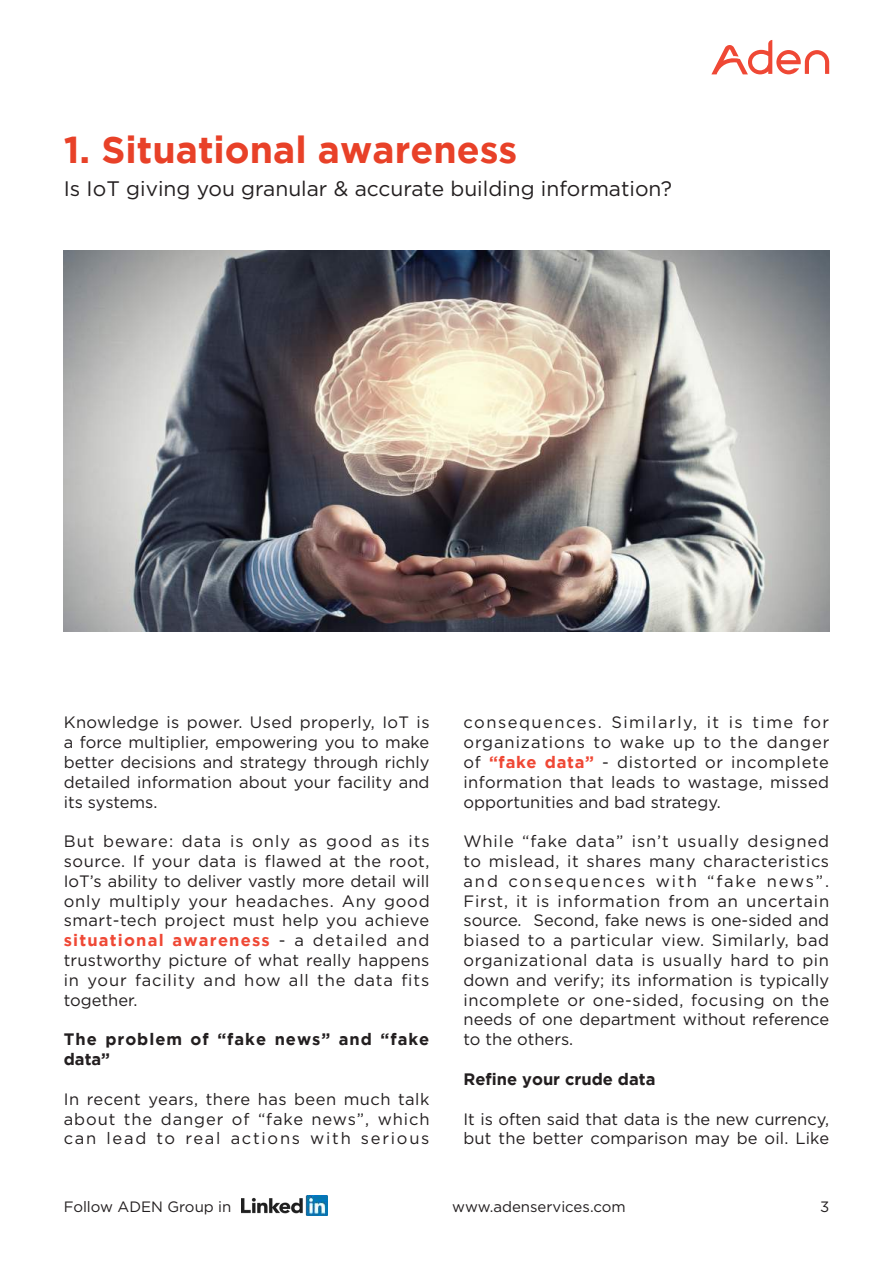
<style>
.page{position:relative;width:893px;height:1263px;background:#fff}
.page>*{position:absolute;margin:0;border:0;box-sizing:border-box;transform-origin:0 0}
.t1{font:700 37.5px "Gotham";color:#e84128}
.t2{font:21px "Gotham";color:#231f20}
.t3{font:16.5px/19.8px "Gotham";letter-spacing:.005em;color:#231f20;text-align:justify}
.t4{font:700 16.5px/19.8px "Gotham";letter-spacing:.06em;color:#231f20}
.t5{font:700 16.5px "Gotham";color:#231f20}
.t6{font:15px "Gotham";color:#231f20}
.s1{font-weight:700;color:#ef4835}
</style>
<div class="page">
<svg style="left:711px;top:40px;width:118px;height:34px"></svg>
<img style="left:241px;top:1196px;width:86px;height:19px">
<img style="left:64px;top:251px;width:765px;height:380px">
<h1 class="t1" style="left:64px;top:128px;width:455px">1. Situational awareness</h1>
<p class="t2" style="left:64px;top:175px;width:610px">Is IoT giving you granular &amp; accurate building information?</p>
<p class="t3" style="left:64px;top:712px;width:367px">Knowledge is power. Used properly, IoT is a force multiplier, empowering you to make better decisions and strategy through richly detailed information about your facility and its systems.</p>
<p class="t3" style="left:64px;top:831px;width:367px">But beware: data is only as good as its source. If your data is flawed at the root, IoT’s ability to deliver vastly more detail will only multiply your headaches. Any good smart-tech project must help you achieve <span class="s1">situational awareness</span> - a detailed and trustworthy picture of what really happens in your facility and how all the data fits together.</p>
<p class="t4" style="left:64px;top:1029px;width:367px">The problem of “fake news” and “fake data”</p>
<p class="t3" style="left:64px;top:1088px;width:367px">In recent years, there has been much talk about the danger of “fake news”, which can lead to real actions with serious</p>
<p class="t3" style="left:463px;top:712px;width:367px">consequences. Similarly, it is time for organizations to wake up to the danger of <span class="s1">“fake data”</span> - distorted or incomplete information that leads to wastage, missed opportunities and bad strategy.</p>
<p class="t3" style="left:463px;top:831px;width:367px">While “fake data” isn’t usually designed to mislead, it shares many characteristics and consequences with “fake news”.<br>First, it is information from an uncertain source. Second, fake news is one-sided and biased to a particular view. Similarly, bad organizational data is usually hard to pin down and verify; its information is typically incomplete or one-sided, focusing on the needs of one department without reference to the others.</p>
<p class="t5" style="left:463px;top:1069px;width:193px">Refine your crude data</p>
<p class="t3" style="left:463px;top:1108px;width:367px">It is often said that data is the new currency, but the better comparison may be oil. Like</p>
<p class="t6" style="left:64px;top:1197px;width:169px">Follow ADEN Group in</p>
<p class="t6" style="left:452px;top:1197px;width:175px">www.adenservices.com</p>
<p class="t6" style="left:820px;top:1197px;width:11px">3</p>
</div>
